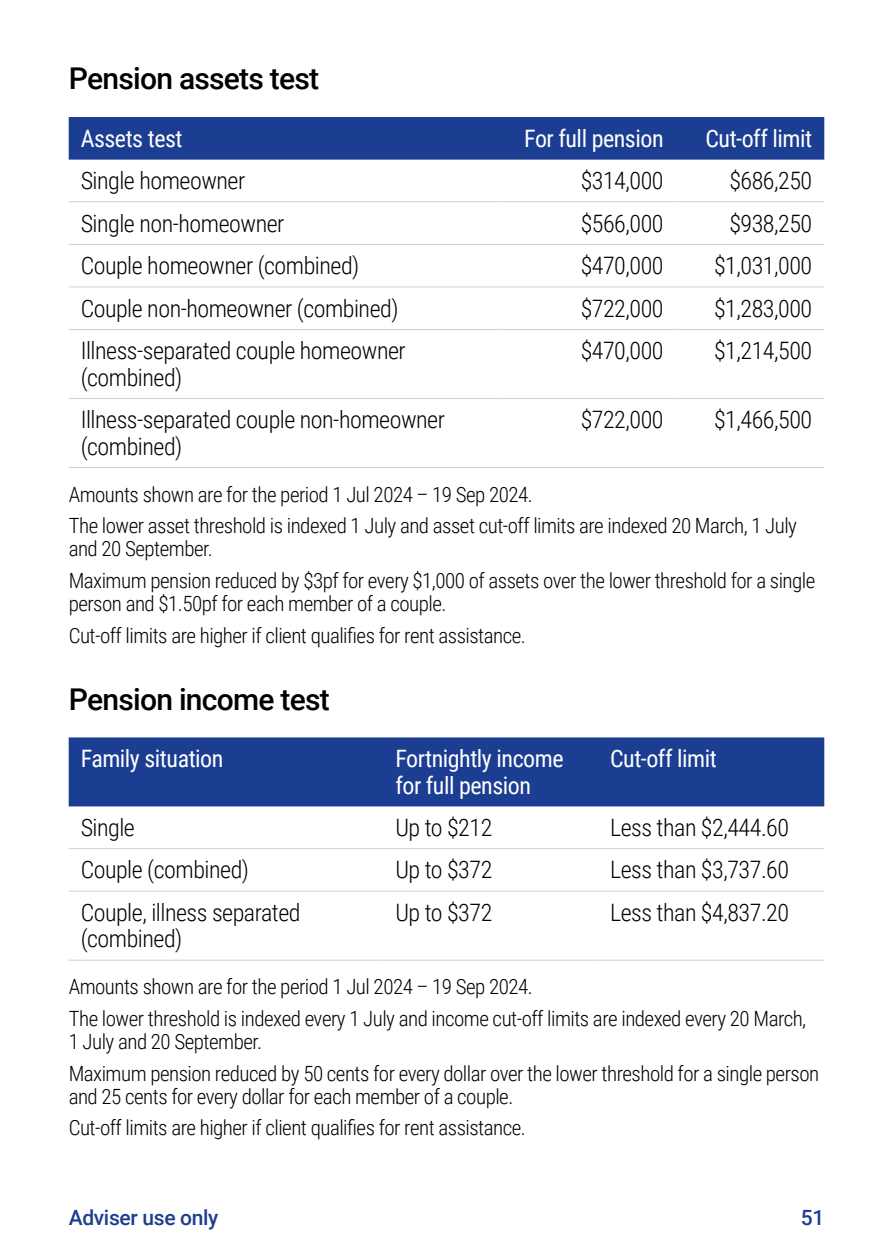
<style>
.page{position:relative;width:893px;height:1259px;background:#fff}
.page>*{position:absolute;margin:0;border:0;box-sizing:border-box;transform-origin:0 0}
.CFS_02_A6-FT_Subhead_2{font:500 30px "Roboto";letter-spacing:-.025em;color:#000}
.CFS_04_A6-FT_Table_Body{font:300 24px/26.4px "Roboto Condensed";letter-spacing:-.02em;color:#000}
.CFS_04_A6-FT_Table_Col_Head{font:24px/26.4px "Roboto Condensed";letter-spacing:-.02em;color:#fff}
.CFS_09_A6-FT_Disclaimer{font:300 21px/23.1px "Roboto Condensed";letter-spacing:-.025em;color:#000}
.t1{font:500 21px "Roboto";letter-spacing:-.015em;color:#1b3e92}
</style>
<div class="page">
<div style="left:69px;top:117px;width:755px;height:43px;background:#1b3e92"></div>
<hr style="left:69px;top:201px;width:433px;height:1px;background:#d0d0d0">
<hr style="left:502px;top:201px;width:174px;height:1px;background:#d0d0d0">
<hr style="left:676px;top:201px;width:148px;height:1px;background:#d0d0d0">
<hr style="left:69px;top:244px;width:433px;height:1px;background:#d0d0d0">
<hr style="left:502px;top:244px;width:174px;height:1px;background:#d0d0d0">
<hr style="left:676px;top:244px;width:148px;height:1px;background:#d0d0d0">
<hr style="left:69px;top:286px;width:433px;height:1px;background:#d0d0d0">
<hr style="left:502px;top:286px;width:174px;height:1px;background:#d0d0d0">
<hr style="left:676px;top:286px;width:148px;height:1px;background:#d0d0d0">
<hr style="left:69px;top:329px;width:433px;height:1px;background:#d0d0d0">
<hr style="left:502px;top:329px;width:174px;height:1px;background:#d0d0d0">
<hr style="left:676px;top:329px;width:148px;height:1px;background:#d0d0d0">
<hr style="left:69px;top:398px;width:433px;height:1px;background:#d0d0d0">
<hr style="left:502px;top:398px;width:174px;height:1px;background:#d0d0d0">
<hr style="left:676px;top:398px;width:148px;height:1px;background:#d0d0d0">
<hr style="left:69px;top:467px;width:433px;height:1px;background:#d0d0d0">
<hr style="left:502px;top:467px;width:174px;height:1px;background:#d0d0d0">
<hr style="left:676px;top:467px;width:148px;height:1px;background:#d0d0d0">
<div style="left:69px;top:737px;width:755px;height:69px;background:#1b3e92"></div>
<hr style="left:69px;top:848px;width:314px;height:1px;background:#d0d0d0">
<hr style="left:383px;top:848px;width:215px;height:1px;background:#d0d0d0">
<hr style="left:598px;top:848px;width:226px;height:1px;background:#d0d0d0">
<hr style="left:69px;top:890px;width:314px;height:1px;background:#d0d0d0">
<hr style="left:383px;top:890px;width:215px;height:1px;background:#d0d0d0">
<hr style="left:598px;top:890px;width:226px;height:1px;background:#d0d0d0">
<hr style="left:69px;top:959px;width:314px;height:1px;background:#d0d0d0">
<hr style="left:383px;top:959px;width:215px;height:1px;background:#d0d0d0">
<hr style="left:598px;top:959px;width:226px;height:1px;background:#d0d0d0">
<h3 class="CFS_02_A6-FT_Subhead_2" style="left:69px;top:58px;width:252px">Pension assets test</h3>
<h6 class="CFS_04_A6-FT_Table_Col_Head" style="left:81px;top:124px;width:103px">Assets test</h6>
<h6 class="CFS_04_A6-FT_Table_Col_Head" style="left:524px;top:124px;width:141px">For full pension</h6>
<h6 class="CFS_04_A6-FT_Table_Col_Head" style="left:705px;top:124px;width:108px">Cut‑off limit</h6>
<p class="CFS_04_A6-FT_Table_Body" style="left:81px;top:166px;width:166px">Single homeowner</p>
<p class="CFS_04_A6-FT_Table_Body" style="left:581px;top:166px;width:84px">$314,000</p>
<p class="CFS_04_A6-FT_Table_Body" style="left:729px;top:166px;width:84px">$686,250</p>
<p class="CFS_04_A6-FT_Table_Body" style="left:81px;top:209px;width:205px">Single non‑homeowner</p>
<p class="CFS_04_A6-FT_Table_Body" style="left:581px;top:209px;width:84px">$566,000</p>
<p class="CFS_04_A6-FT_Table_Body" style="left:729px;top:209px;width:84px">$938,250</p>
<p class="CFS_04_A6-FT_Table_Body" style="left:81px;top:251px;width:280px">Couple homeowner (combined)</p>
<p class="CFS_04_A6-FT_Table_Body" style="left:581px;top:251px;width:84px">$470,000</p>
<p class="CFS_04_A6-FT_Table_Body" style="left:714px;top:251px;width:100px">$1,031,000</p>
<p class="CFS_04_A6-FT_Table_Body" style="left:81px;top:294px;width:319px">Couple non‑homeowner (combined)</p>
<p class="CFS_04_A6-FT_Table_Body" style="left:581px;top:294px;width:84px">$722,000</p>
<p class="CFS_04_A6-FT_Table_Body" style="left:714px;top:294px;width:100px">$1,283,000</p>
<p class="CFS_04_A6-FT_Table_Body" style="left:81px;top:337px;width:327px">Illness‑separated couple homeowner (combined)</p>
<p class="CFS_04_A6-FT_Table_Body" style="left:581px;top:337px;width:84px">$470,000</p>
<p class="CFS_04_A6-FT_Table_Body" style="left:714px;top:337px;width:100px">$1,214,500</p>
<p class="CFS_04_A6-FT_Table_Body" style="left:81px;top:406px;width:366px">Illness‑separated couple non‑homeowner (combined)</p>
<p class="CFS_04_A6-FT_Table_Body" style="left:581px;top:406px;width:84px">$722,000</p>
<p class="CFS_04_A6-FT_Table_Body" style="left:714px;top:406px;width:100px">$1,466,500</p>
<p class="CFS_09_A6-FT_Disclaimer" style="left:69px;top:482px;width:466px">Amounts shown are for the period 1 Jul 2024 – 19 Sep 2024.</p>
<p class="CFS_09_A6-FT_Disclaimer" style="left:69px;top:513px;width:730px">The lower asset threshold is indexed 1 July and asset cut-off limits are indexed 20 March, 1 July and 20 September.</p>
<p class="CFS_09_A6-FT_Disclaimer" style="left:69px;top:568px;width:748px">Maximum pension reduced by $3pf for every $1,000 of assets over the lower threshold for a single person and $1.50pf for each member of a couple.</p>
<p class="CFS_09_A6-FT_Disclaimer" style="left:69px;top:623px;width:459px">Cut-off limits are higher if client qualifies for rent assistance.</p>
<h3 class="CFS_02_A6-FT_Subhead_2" style="left:69px;top:678px;width:263px">Pension income test</h3>
<h6 class="CFS_04_A6-FT_Table_Col_Head" style="left:81px;top:744px;width:144px">Family situation</h6>
<h6 class="CFS_04_A6-FT_Table_Col_Head" style="left:395px;top:744px;width:170px">Fortnightly income for full pension</h6>
<h6 class="CFS_04_A6-FT_Table_Col_Head" style="left:610px;top:744px;width:108px">Cut-off limit</h6>
<p class="CFS_04_A6-FT_Table_Body" style="left:81px;top:813px;width:56px">Single</p>
<p class="CFS_04_A6-FT_Table_Body" style="left:395px;top:813px;width:98px">Up to $212</p>
<p class="CFS_04_A6-FT_Table_Body" style="left:610px;top:813px;width:181px">Less than $2,444.60</p>
<p class="CFS_04_A6-FT_Table_Body" style="left:81px;top:856px;width:170px">Couple (combined)</p>
<p class="CFS_04_A6-FT_Table_Body" style="left:395px;top:856px;width:98px">Up to $372</p>
<p class="CFS_04_A6-FT_Table_Body" style="left:610px;top:856px;width:181px">Less than $3,737.60</p>
<p class="CFS_04_A6-FT_Table_Body" style="left:81px;top:898px;width:221px">Couple, illness separated (combined)</p>
<p class="CFS_04_A6-FT_Table_Body" style="left:395px;top:898px;width:98px">Up to $372</p>
<p class="CFS_04_A6-FT_Table_Body" style="left:610px;top:898px;width:181px">Less than $4,837.20</p>
<p class="CFS_09_A6-FT_Disclaimer" style="left:69px;top:974px;width:466px">Amounts shown are for the period 1 Jul 2024 – 19 Sep 2024.</p>
<p class="CFS_09_A6-FT_Disclaimer" style="left:69px;top:1006px;width:739px">The lower threshold is indexed every 1 July and income cut-off limits are indexed every 20 March,<br>1 July and 20 September.</p>
<p class="CFS_09_A6-FT_Disclaimer" style="left:69px;top:1061px;width:752px">Maximum pension reduced by 50 cents for every dollar over the lower threshold for a single person and 25 cents for every dollar for each member of a couple.</p>
<p class="CFS_09_A6-FT_Disclaimer" style="left:69px;top:1115px;width:459px">Cut-off limits are higher if client qualifies for rent assistance.</p>
<p class="t1" style="left:69px;top:1203px;width:151px">Adviser use only</p>
<p class="t1" style="left:801px;top:1203px;width:25px">51</p>
</div>
